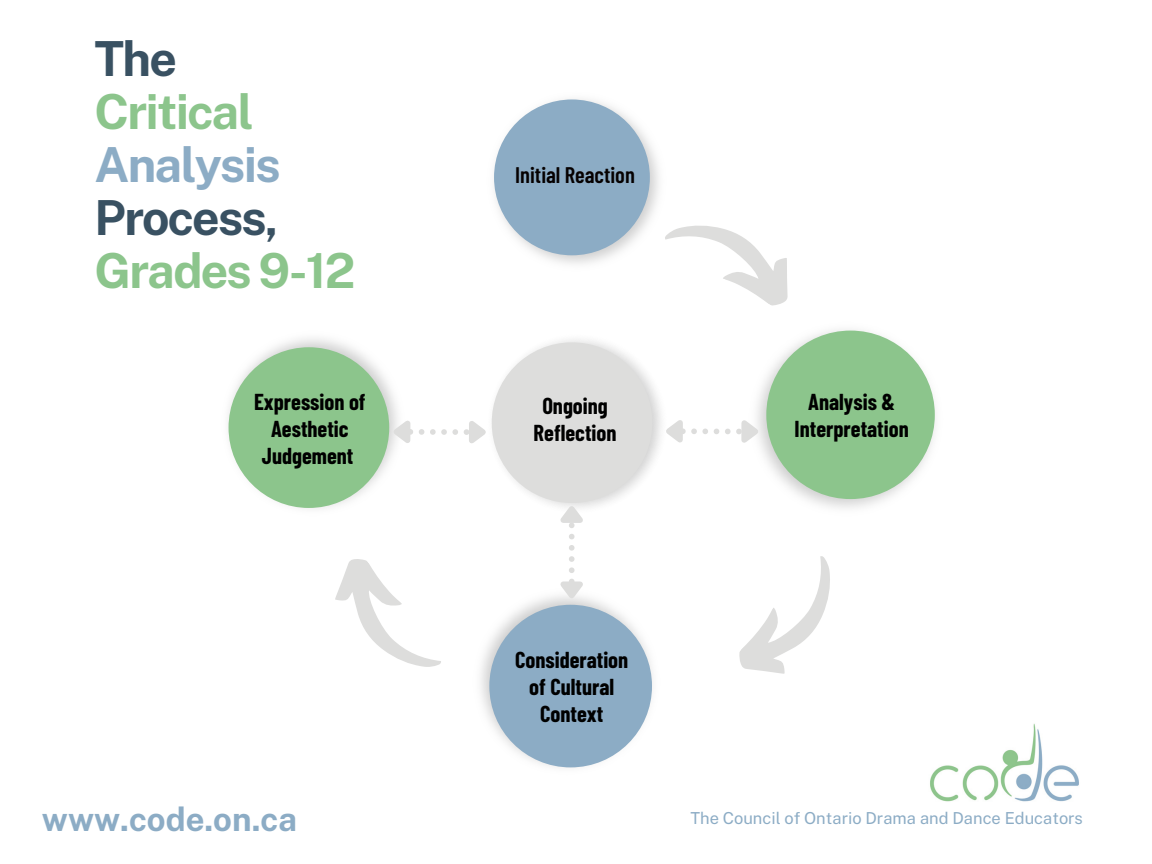
<style>
.page{position:relative;width:1152px;height:864px;background:#fff}
.page>*{position:absolute;margin:0;border:0;box-sizing:border-box;transform-origin:0 0}
.t1{font:700 48.3px/52.8px "Public Sans";letter-spacing:-.035em;color:#8cc58c}
.t2{font:700 48.3px "Public Sans";letter-spacing:-.035em;color:#8cacc5}
.t3{font:700 48.3px "Public Sans";color:#395162}
.t4{font:700 33px "Public Sans";color:#8cacc5}
.t5{font:700 22.5px/27px "Barlow Condensed";color:#000;text-align:center}
.t6{font:600 22.5px "Barlow Condensed";color:#060101}
.t7{font:16.5px "Public Sans";color:#8cacc5}
.s1{color:#395162}
</style>
<div class="page">
<svg style="left:494px;top:99px;width:156px;height:156px"></svg>
<img style="left:808px;top:330px;width:76px;height:178px">
<svg style="left:665px;top:225px;width:123px;height:81px"></svg>
<svg style="left:739px;top:556px;width:91px;height:118px"></svg>
<img style="left:665px;top:292px;width:44px;height:14px">
<svg style="left:544px;top:339px;width:115px;height:123px"></svg>
<img style="left:930px;top:723px;width:149px;height:79px">
<svg style="left:659px;top:331px;width:276px;height:168px"></svg>
<svg style="left:229px;top:347px;width:423px;height:420px"></svg>
<p class="t3" style="left:95px;top:30px;width:84px">The</p>
<p class="t1" style="left:95px;top:85px;width:160px">Critical</p>
<p class="t2" style="left:95px;top:136px;width:188px">Analysis</p>
<p class="t1" style="left:95px;top:191px;width:262px"><span class="s1">Process,<br></span>Grades 9-12</p>
<p class="t6" style="left:515px;top:160px;width:121px">Initial Reaction</p>
<p class="t5" style="left:254px;top:388px;width:113px">Expression of<br>Aesthetic<br>Judgement</p>
<p class="t5" style="left:795px;top:388px;width:116px">Analysis &amp;<br>Interpretation</p>
<p class="t5" style="left:534px;top:392px;width:84px">Ongoing<br>Reflection</p>
<p class="t5" style="left:515px;top:645px;width:115px">Consideration of Cultural<br>Context</p>
<p class="t4" style="left:42px;top:799px;width:257px">www.code.on.ca</p>
<p class="t7" style="left:691px;top:808px;width:394px">The Council of Ontario Drama and Dance Educators</p>
</div>
